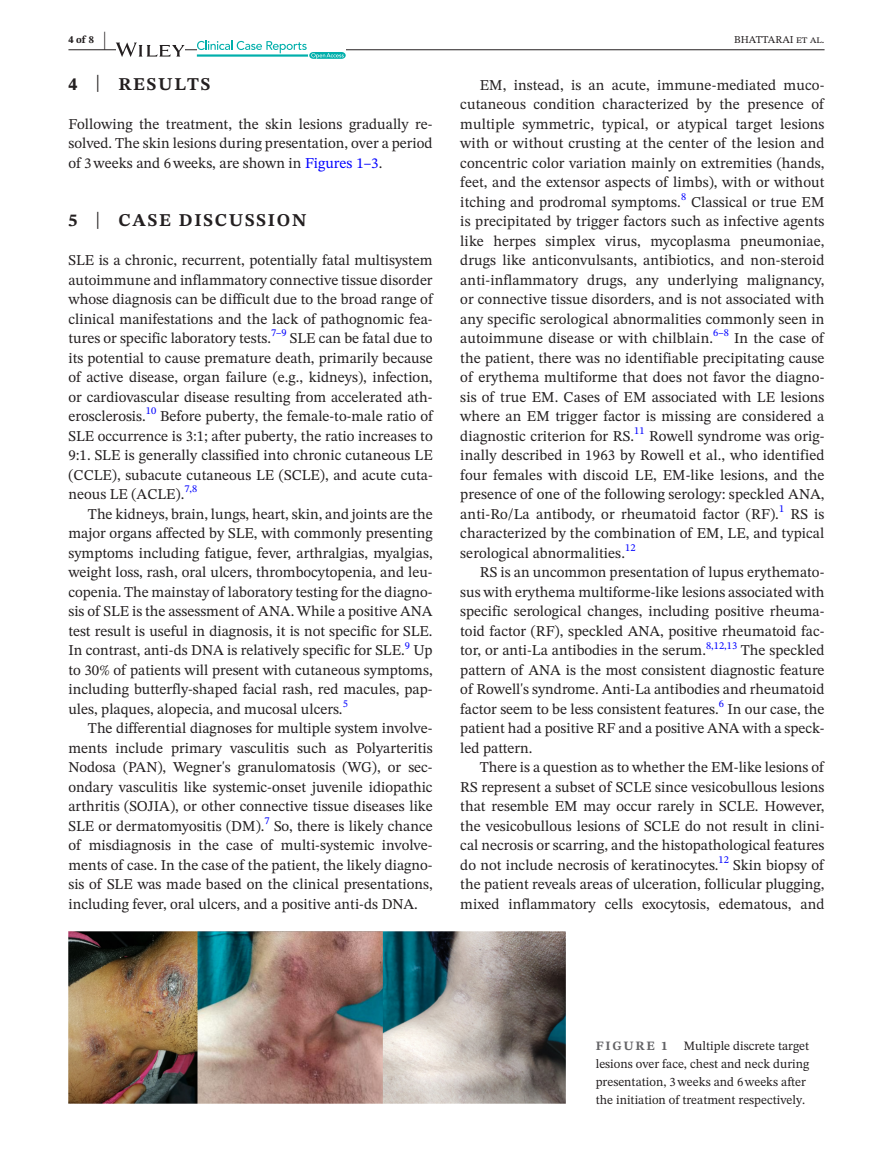
<style>
.page{position:relative;width:893px;height:1174px;background:#fff}
.page>*{position:absolute;margin:0;border:0;box-sizing:border-box;transform-origin:0 0}
.t1{font:700 18px "STIX Two Text";letter-spacing:.1em;color:#231f20}
.t2{font:15px/19.5px "STIX Two Text";color:#231f20;text-align:justify}
.t3{font:12.75px/18px "STIX Two Text";color:#231f20}
.t4{font:700 12.75px "STIX Two Text";letter-spacing:.14em;color:#636366}
.t5{font:10.5px "STIX Two Text";color:#00f}
.t6{font:10.5px "STIX Two Text";color:#231f20}
.t7{font:700 10.5px "STIX Two Text";color:#231f20}
.s1{font-size:21px}
.s2{font-weight:400;font-size:23.7px}
.s3{color:#00f}
</style>
<div class="page">
<hr style="left:68px;top:49px;width:756px;height:1px;background:#231f20">
<svg style="left:116px;top:43px;width:69px;height:14px"></svg>
<svg style="left:197px;top:41px;width:149px;height:18px"></svg>
<img style="left:68px;top:931px;width:498px;height:173px">
<p class="t7" style="left:68px;top:32px;width:39px">4 of 8 <span class="s1">|</span></p>
<p class="t6" style="left:734px;top:32px;width:92px">BHATTARAI et al.</p>
<p class="t1" style="left:68px;top:71px;width:143px">4 <span class="s2">|</span> RESULTS</p>
<p class="t2" style="left:68px;top:114px;width:366px">Following the treatment, the skin lesions gradually re&shy;solved. The skin lesions during presentation, over a period of 3weeks and 6weeks, are shown in <span class="s3">Figures 1–3</span>.</p>
<p class="t2" style="left:460px;top:75px;width:366px;text-indent:20px">EM, instead, is an acute, immune-mediated muco&shy;cutaneous condition characterized by the presence of multiple symmetric, typical, or atypical target lesions with or without crusting at the center of the lesion and concentric color variation mainly on extremities (hands, feet, and the extensor aspects of limbs), with or without itching and prodromal symptoms.<sup>8</sup> Classical or true EM is precipitated by trigger factors such as infective agents like herpes simplex virus, mycoplasma pneumoniae, drugs like anticonvulsants, antibiotics, and non-steroid anti-inflammatory drugs, any underlying malignancy, or connective tissue disorders, and is not associated with any specific serological abnormalities commonly seen in autoimmune disease or with chilblain.</p>
<p class="t1" style="left:68px;top:207px;width:239px">5 <span class="s2">|</span> CASE DISCUSSION</p>
<p class="t2" style="left:68px;top:250px;width:366px">SLE is a chronic, recurrent, potentially fatal multisystem autoimmune and inflammatory connective tissue disorder whose diagnosis can be difficult due to the broad range of clinical manifestations and the lack of pathognomic fea&shy;tures or specific laboratory tests.</p>
<p class="t5" style="left:713px;top:325px;width:17px">6–8</p>
<p class="t5" style="left:271px;top:325px;width:17px">7–9</p>
<p class="t2" style="left:68px;top:328px;width:366px;text-indent:221px">SLE can be fatal due to its potential to cause premature death, primarily because of active disease, organ failure (e.g., kidneys), infection, or cardiovascular disease resulting from accelerated ath&shy;erosclerosis.</p>
<p class="t2" style="left:460px;top:328px;width:366px;text-indent:274px">In the case of the patient, there was no identifiable precipitating cause of erythema multiforme that does not favor the diagno&shy;sis of true EM. Cases of EM associated with LE lesions where an EM trigger factor is missing are considered a diagnostic criterion for RS.</p>
<p class="t5" style="left:146px;top:403px;width:12px">10</p>
<p class="t2" style="left:68px;top:406px;width:366px;text-indent:92px">Before puberty, the female-to-male ratio of SLE occurrence is 3:1; after puberty, the ratio increases to 9:1. SLE is generally classified into chronic cutaneous LE (CCLE), subacute cutaneous LE (SCLE), and acute cuta&shy;neous LE (ACLE).</p>
<p class="t5" style="left:634px;top:423px;width:12px">11</p>
<p class="t2" style="left:460px;top:426px;width:366px;text-indent:189px">Rowell syndrome was orig&shy;inally described in 1963 by Rowell et al., who identified four females with discoid LE, EM-like lesions, and the presence of one of the following serology: speckled ANA, anti-Ro/La antibody, or rheumatoid factor (RF).</p>
<p class="t5" style="left:184px;top:481px;width:14px">7,8</p>
<p class="t2" style="left:68px;top:504px;width:366px;text-indent:20px">The kidneys, brain, lungs, heart, skin, and joints are the major organs affected by SLE, with commonly presenting symptoms including fatigue, fever, arthralgias, myalgias, weight loss, rash, oral ulcers, thrombocytopenia, and leu&shy;copenia. The mainstay of laboratory testing for the diagno&shy;sis of SLE is the assessment of ANA. While a positive ANA test result is useful in diagnosis, it is not specific for SLE.<br>In contrast, anti-ds DNA is relatively specific for SLE.</p>
<p class="t5" style="left:779px;top:501px;width:7px">1</p>
<p class="t2" style="left:460px;top:504px;width:366px;text-indent:330px">RS is characterized by the combination of EM, LE, and typical serological abnormalities.</p>
<p class="t5" style="left:625px;top:540px;width:12px">12</p>
<p class="t2" style="left:460px;top:562px;width:366px;text-indent:20px">RS is an uncommon presentation of lupus erythemato&shy;sus with erythema multiforme-like lesions associated with specific serological changes, including positive rheuma&shy;toid factor (RF), speckled ANA, positive rheumatoid fac&shy;tor, or anti-La antibodies in the serum.</p>
<p class="t5" style="left:706px;top:637px;width:33px">8,12,13</p>
<p class="t5" style="left:405px;top:637px;width:7px">9</p>
<p class="t2" style="left:68px;top:640px;width:366px;text-indent:345px">Up to 30% of patients will present with cutaneous symptoms, including butterfly-shaped facial rash, red macules, pap&shy;ules, plaques, alopecia, and mucosal ulcers.</p>
<p class="t2" style="left:460px;top:640px;width:366px;text-indent:281px">The speckled pattern of ANA is the most consistent diagnostic feature of Rowell's syndrome. Anti-La antibodies and rheumatoid factor seem to be less consistent features.</p>
<p class="t5" style="left:719px;top:696px;width:7px">6</p>
<p class="t2" style="left:460px;top:699px;width:366px;text-indent:267px">In our case, the patient had a positive RF and a positive ANA with a speck&shy;led pattern.</p>
<p class="t2" style="left:460px;top:757px;width:366px;text-indent:20px">There is a question as to whether the EM-like lesions of RS represent a subset of SCLE since vesicobullous lesions that resemble EM may occur rarely in SCLE. However, the vesicobullous lesions of SCLE do not result in clini&shy;cal necrosis or scarring, and the histopathological features do not include necrosis of keratinocytes.</p>
<p class="t5" style="left:343px;top:696px;width:7px">5</p>
<p class="t2" style="left:68px;top:718px;width:366px;text-indent:20px">The differential diagnoses for multiple system involve&shy;ments include primary vasculitis such as Polyarteritis Nodosa (PAN), Wegner's granulomatosis (WG), or sec&shy;ondary vasculitis like systemic-onset juvenile idiopathic arthritis (SOJIA), or other connective tissue diseases like SLE or dermatomyositis (DM).</p>
<p class="t5" style="left:265px;top:813px;width:7px">7</p>
<p class="t2" style="left:68px;top:816px;width:366px;text-indent:206px">So, there is likely chance of misdiagnosis in the case of multi-systemic involve&shy;ments of case. In the case of the patient, the likely diagno&shy;sis of SLE was made based on the clinical presentations, including fever, oral ulcers, and a positive anti-ds DNA.</p>
<p class="t5" style="left:719px;top:852px;width:12px">12</p>
<p class="t2" style="left:460px;top:855px;width:366px;text-indent:273px">Skin biopsy of the patient reveals areas of ulceration, follicular plugging, mixed inflammatory cells exocytosis, edematous, and</p>
<p class="t3" style="left:596px;top:1036px;width:215px;text-indent:88px">Multiple discrete target lesions over face, chest and neck during presentation, 3weeks and 6weeks after the initiation of treatment respectively.</p>
<p class="t4" style="left:596px;top:1036px;width:73px">FIGURE 1</p>
</div>
